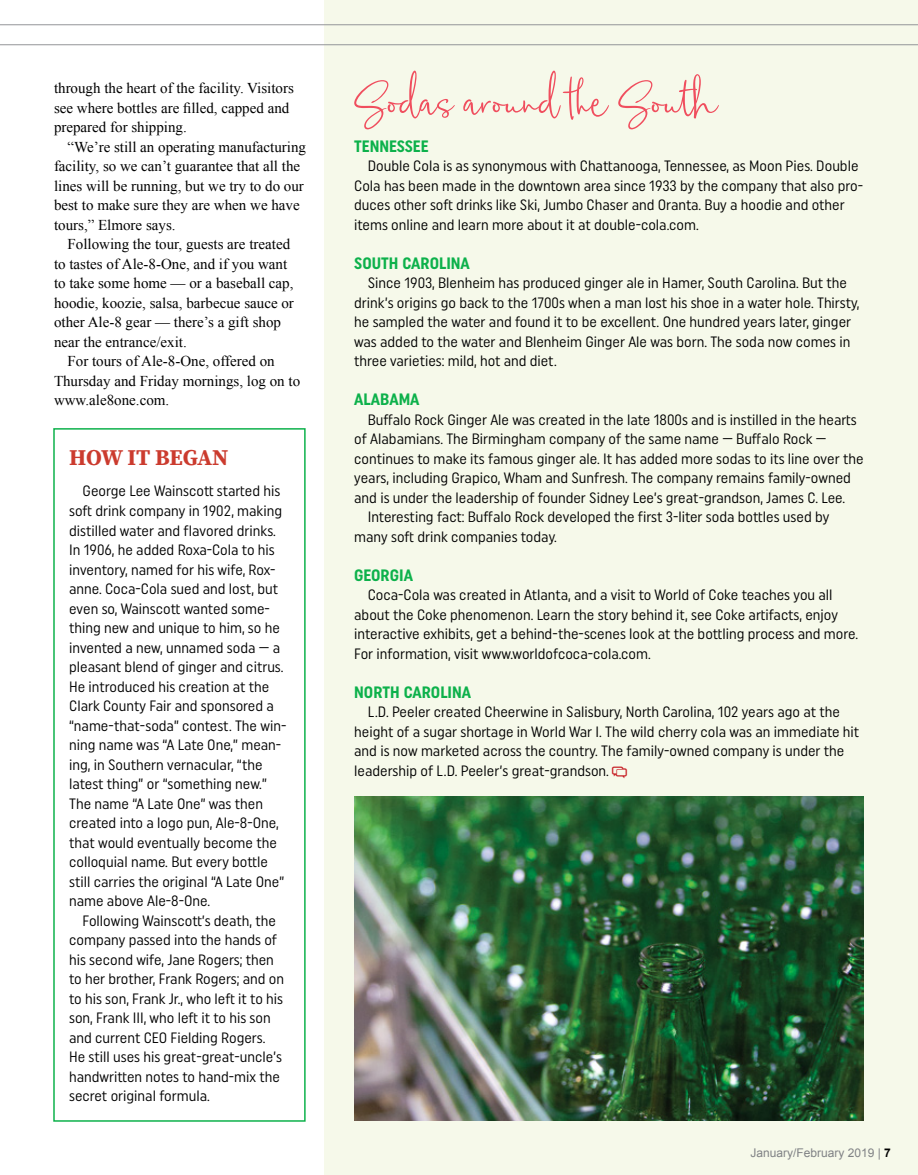
<style>
.page{position:relative;width:918px;height:1175px;background:#fff}
.page>*{position:absolute;margin:0;border:0;box-sizing:border-box;transform-origin:0 0}
.t1{font:72px "Musette Script";color:#f04e5e}
.t2{font:700 22.5px "Source Serif Pro";letter-spacing:-.015em;color:#cb3b2e}
.t3{font:700 16.5px "Uniform Condensed";color:#0db14b}
.t4{font:15px/19.5px "Uniform Condensed";color:#000}
.t5{font:15px/19.5px "Times New Roman";color:#000}
.t6{font:12px "Arial";color:#808285}
.s1{font-weight:700;color:#000}
</style>
<div class="page">
<div style="left:324px;top:0;width:594px;height:1174px;background:#f6f9ea"></div>
<hr style="left:0;top:44px;width:918px;height:1px;background:#939598">
<hr style="left:0;top:25px;width:918px;height:1px;background:#939598">
<div style="left:53px;top:428px;width:253px;height:693px;border:2px solid #0db14b"></div>
<img style="left:354px;top:796px;width:510px;height:324px">
<p class="t5" style="left:54px;top:78px;width:241px">through the heart of the facility. Visitors see where bottles are filled, capped and prepared for shipping.</p>
<p class="t5" style="left:54px;top:137px;width:254px;text-indent:14px">“We’re still an operating manufacturing facility, so we can’t guarantee that all the lines will be running, but we try to do our best to make sure they are when we have tours,” Elmore says.</p>
<p class="t5" style="left:54px;top:234px;width:241px;text-indent:14px">Following the tour, guests are treated to tastes of Ale-8-One, and if you want to take some home — or a baseball cap, hoodie, koozie, salsa, barbecue sauce or other Ale-8 gear — there’s a gift shop near the entrance/exit.</p>
<p class="t5" style="left:54px;top:351px;width:248px;text-indent:14px">For tours of Ale-8-One, offered on<br>Thursday and Friday mornings, log on to www.ale8one.com.</p>
<h2 class="t2" style="left:69px;top:442px;width:161px">HOW IT BEGAN</h2>
<p class="t4" style="left:69px;top:481px;width:219px;text-indent:14px">George Lee Wainscott started his soft drink company in 1902, making distilled water and flavored drinks.<br>In 1906, he added Roxa-Cola to his inventory, named for his wife, Rox&shy;anne. Coca-Cola sued and lost, but even so, Wainscott wanted some&shy;thing new and unique to him, so he invented a new, unnamed soda — a pleasant blend of ginger and citrus.<br>He introduced his creation at the Clark County Fair and sponsored a “name-that-soda” contest. The win&shy;ning name was “A Late One,” mean&shy;ing, in Southern vernacular, “the latest thing” or “something new.” The name “A Late One” was then created into a logo pun, Ale-8-One, that would eventually become the colloquial name. But every bottle still carries the original “A Late One” name above Ale-8-One.</p>
<p class="t4" style="left:69px;top:910px;width:217px;text-indent:13px">Following Wainscott’s death, the company passed into the hands of his second wife, Jane Rogers; then to her brother, Frank Rogers; and on to his son, Frank Jr., who left it to his son, Frank III, who left it to his son and current CEO Fielding Rogers.<br>He still uses his great-great-uncle’s handwritten notes to hand-mix the secret original formula.</p>
<h1 class="t1" style="left:354px;top:46px;width:365px">Sodas around the South</h1>
<p class="t3" style="left:354px;top:136px;width:76px">TENNESSEE</p>
<p class="t4" style="left:354px;top:156px;width:510px;text-indent:14px">Double Cola is as synonymous with Chattanooga, Tennessee, as Moon Pies. Double Cola has been made in the downtown area since 1933 by the company that also pro&shy;duces other soft drinks like Ski, Jumbo Chaser and Oranta. Buy a hoodie and other items online and learn more about it at double-cola.com.</p>
<p class="t3" style="left:354px;top:253px;width:117px">SOUTH CAROLINA</p>
<p class="t4" style="left:354px;top:273px;width:507px;text-indent:13px">Since 1903, Blenheim has produced ginger ale in Hamer, South Carolina. But the drink’s origins go back to the 1700s when a man lost his shoe in a water hole. Thirsty, he sampled the water and found it to be excellent. One hundred years later, ginger was added to the water and Blenheim Ginger Ale was born. The soda now comes in three varieties: mild, hot and diet.</p>
<p class="t3" style="left:354px;top:389px;width:67px">ALABAMA</p>
<p class="t4" style="left:368px;top:409px;width:490px">Buffalo Rock Ginger Ale was created in the late 1800s and is instilled in the hearts</p>
<p class="t4" style="left:354px;top:429px;width:474px">of Alabamians. The Birmingham company of the same name — Buffalo Rock —</p>
<p class="t4" style="left:354px;top:448px;width:511px">continues to make its famous ginger ale. It has added more sodas to its line over the</p>
<p class="t4" style="left:354px;top:468px;width:498px">years, including Grapico, Wham and Sunfresh. The company remains family-owned</p>
<p class="t4" style="left:354px;top:487px;width:492px">and is under the leadership of founder Sidney Lee’s great-grandson, James C. Lee.</p>
<p class="t4" style="left:368px;top:507px;width:463px">Interesting fact: Buffalo Rock developed the first 3-liter soda bottles used by</p>
<p class="t4" style="left:354px;top:526px;width:204px">many soft drink companies today.</p>
<p class="t3" style="left:354px;top:565px;width:60px">GEORGIA</p>
<p class="t4" style="left:354px;top:585px;width:505px;text-indent:13px">Coca-Cola was created in Atlanta, and a visit to World of Coke teaches you all about the Coke phenomenon. Learn the story behind it, see Coke artifacts, enjoy interactive exhibits, get a behind-the-scenes look at the bottling process and more.<br>For information, visit www.worldofcoca-cola.com.</p>
<p class="t3" style="left:354px;top:682px;width:118px">NORTH CAROLINA</p>
<p class="t4" style="left:354px;top:702px;width:507px;text-indent:13px">L.D. Peeler created Cheerwine in Salisbury, North Carolina, 102 years ago at the height of a sugar shortage in World War I. The wild cherry cola was an immediate hit and is now marketed across the country. The family-owned company is under the leadership of L.D. Peeler’s great-grandson.</p>
<p class="t6" style="left:750px;top:1144px;width:142px">January/February 2019 | <span class="s1">7</span></p>
</div>
